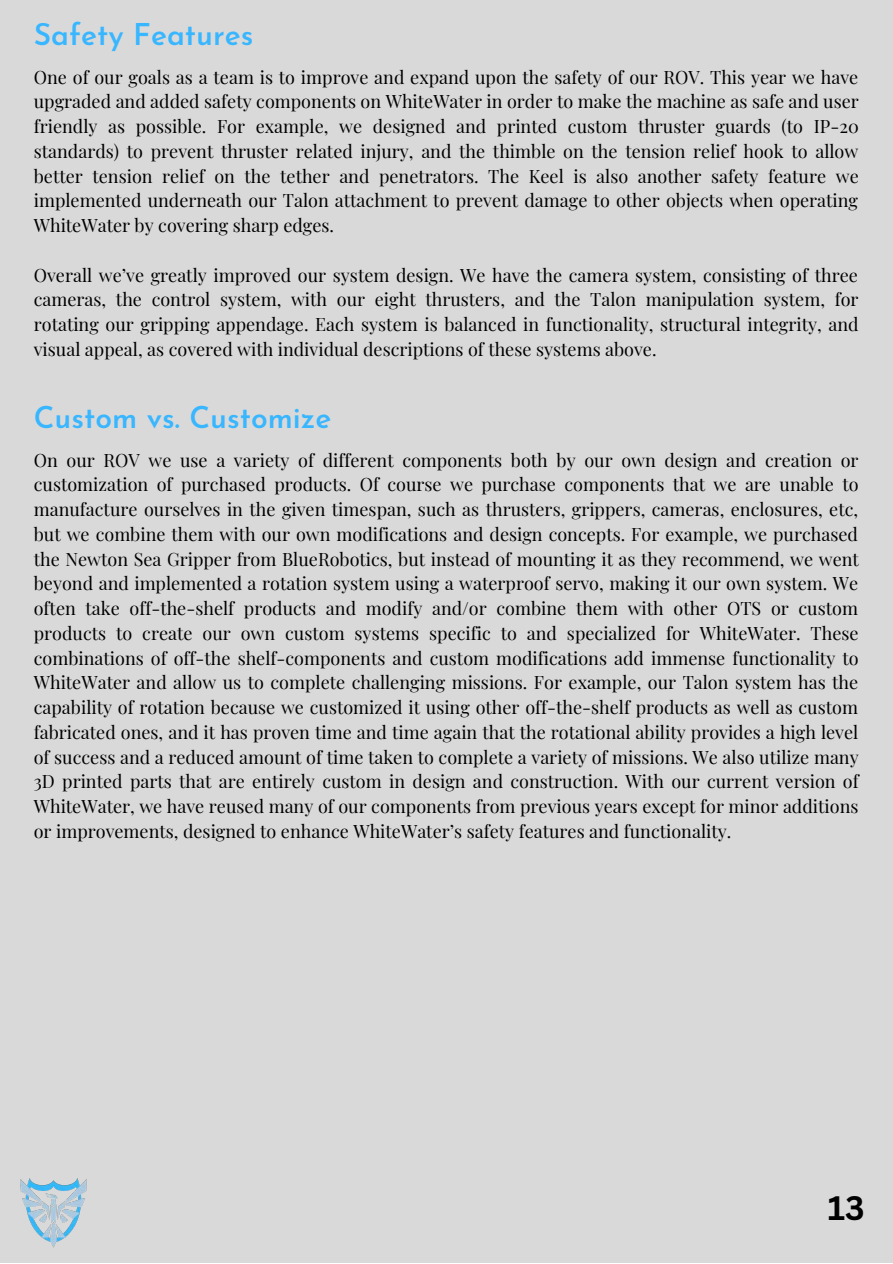
<style>
.page{position:relative;width:893px;height:1264px;background:#fff}
.page>*{position:absolute;margin:0;border:0;box-sizing:border-box;transform-origin:0 0}
.t1{font:700 33px "Canva Sans";color:#000}
.t2{font:600 30px "Josefin Sans";color:#38b6ff}
.t3{font:18px/24.8px "Playfair Display";color:#000;text-align:justify}
</style>
<div class="page">
<div style="left:0;top:0;width:892px;height:1262px;background:#d9d9d9"></div>
<img style="left:20px;top:1178px;width:67px;height:70px">
<p class="t2" style="left:34px;top:22px;width:221px">Safety Features</p>
<p class="t3" style="left:34px;top:64px;width:826px">One of our goals as a team is to improve and expand upon the safety of our ROV. This year we have upgraded and added safety components on WhiteWater in order to make the machine as safe and user friendly as possible. For example, we designed and printed custom thruster guards (to IP-20 standards) to prevent thruster related injury, and the thimble on the tension relief hook to allow better tension relief on the tether and penetrators. The Keel is also another safety feature we implemented underneath our Talon attachment to prevent damage to other objects when operating WhiteWater by covering sharp edges.</p>
<p class="t3" style="left:34px;top:262px;width:826px">Overall we’ve greatly improved our system design. We have the camera system, consisting of three cameras, the control system, with our eight thrusters, and the Talon manipulation system, for rotating our gripping appendage. Each system is balanced in functionality, structural integrity, and visual appeal, as covered with individual descriptions of these systems above.</p>
<p class="t2" style="left:34px;top:405px;width:299px">Custom vs. Customize</p>
<p class="t3" style="left:34px;top:447px;width:826px">On our ROV we use a variety of different components both by our own design and creation or customization of purchased products. Of course we purchase components that we are unable to manufacture ourselves in the given timespan, such as thrusters, grippers, cameras, enclosures, etc, but we combine them with our own modifications and design concepts. For example, we purchased the Newton Sea Gripper from BlueRobotics, but instead of mounting it as they recommend, we went beyond and implemented a rotation system using a waterproof servo, making it our own system. We often take off-the-shelf products and modify and/or combine them with other OTS or custom products to create our own custom systems specific to and specialized for WhiteWater. These combinations of off-the shelf-components and custom modifications add immense functionality to WhiteWater and allow us to complete challenging missions. For example, our Talon system has the capability of rotation because we customized it using other off-the-shelf products as well as custom fabricated ones, and it has proven time and time again that the rotational ability provides a high level of success and a reduced amount of time taken to complete a variety of missions. We also utilize many 3D printed parts that are entirely custom in design and construction. With our current version of WhiteWater, we have reused many of our components from previous years except for minor additions or improvements, designed to enhance WhiteWater’s safety features and functionality.</p>
<p class="t1" style="left:827px;top:1185px;width:38px">13</p>
</div>
